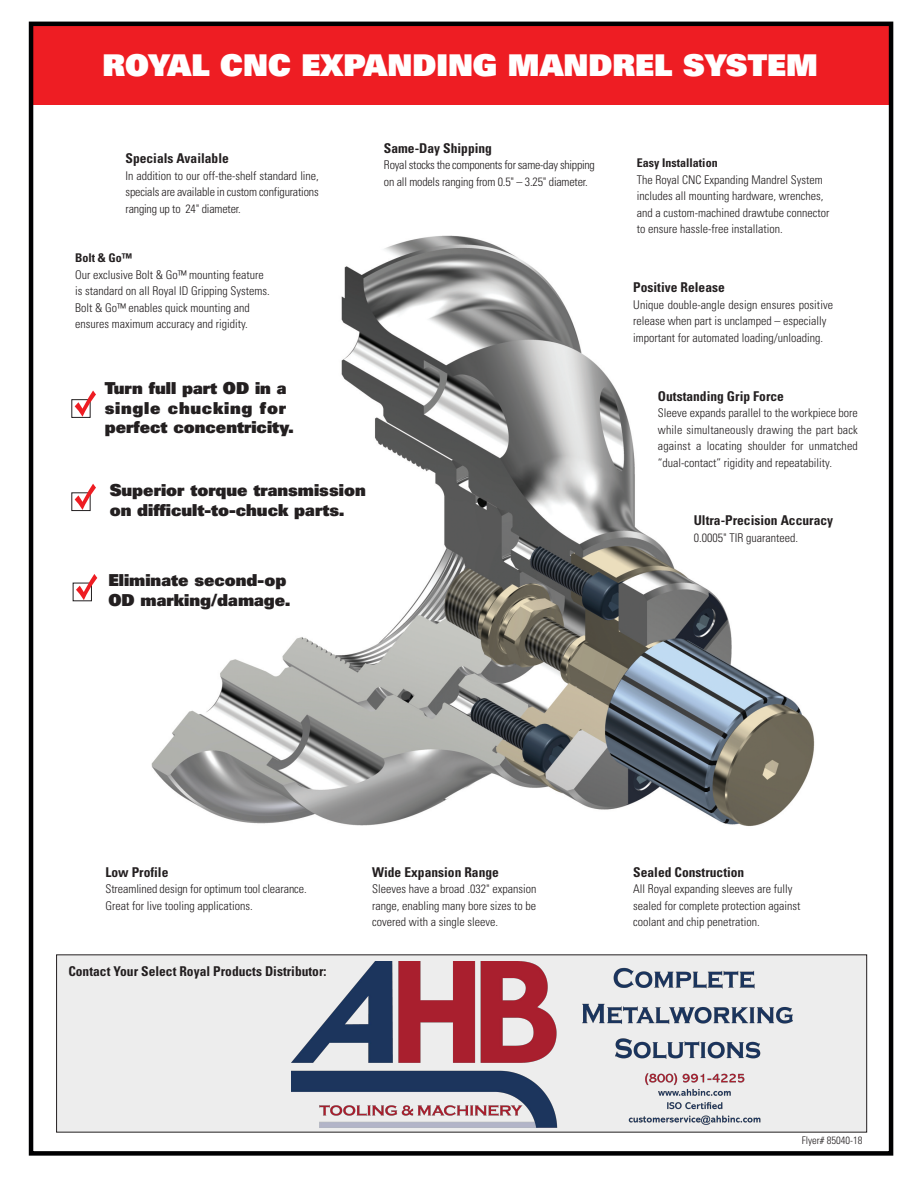
<style>
.page{position:relative;width:922px;height:1187px;background:#fff}
.page>*{position:absolute;margin:0;border:0;box-sizing:border-box;transform-origin:0 0}
.t1{font:900 30px "Univers";color:#fff}
.t2{font:900 16.5px/19.8px "Univers";color:#231f20}
.t3{font:700 condensed 13.5px "Univers";color:#231f20}
.t4{font:300 condensed 12px/16.5px "Univers";color:#231f20}
.t5{font:300 condensed 12px/16.5px "Univers";letter-spacing:-.02em;color:#231f20}
.t6{font:700 condensed 12px "Univers";color:#231f20}
.t7{font:300 condensed 10.5px "Univers";color:#231f20}
</style>
<div class="page">
<img style="left:151px;top:235px;width:664px;height:591px">
<div style="left:57px;top:955px;width:809px;height:177px;background:#ededed"></div>
<div style="left:29px;top:26px;width:861px;height:79px;background:#ee1d23"></div>
<div style="left:29px;top:22px;width:864px;height:1134px;border:4px solid #000001"></div>
<div style="left:71px;top:492px;width:19px;height:19px;border:1px solid #231f20"></div>
<svg style="left:75px;top:484px;width:21px;height:26px"></svg>
<svg style="left:76px;top:574px;width:21px;height:26px"></svg>
<div style="left:71px;top:399px;width:19px;height:19px;border:1px solid #231f20"></div>
<svg style="left:75px;top:391px;width:21px;height:26px"></svg>
<img style="left:292px;top:961px;width:500px;height:172px">
<h1 class="t1" style="left:102px;top:55px;width:716px">ROYAL CNC EXPANDING MANDREL SYSTEM</h1>
<p class="t3" style="left:125px;top:154px;width:105px">Specials Available</p>
<p class="t4" style="left:125px;top:168px;width:195px;text-align:justify">In addition to our off-the-shelf standard line, specials are available in custom configurations ranging up to 24" diameter.</p>
<p class="t6" style="left:75px;top:253px;width:58px">Bolt &amp; Go™</p>
<p class="t4" style="left:75px;top:267px;width:196px">Our exclusive Bolt &amp; Go™ mounting feature is standard on all Royal ID Gripping Systems.<br>Bolt &amp; Go™ enables quick mounting and ensures maximum accuracy and rigidity.</p>
<p class="t3" style="left:384px;top:143px;width:109px">Same-Day Shipping</p>
<p class="t5" style="left:384px;top:158px;width:212px">Royal stocks the components for same-day shipping on all models ranging from 0.5" – 3.25" diameter.</p>
<h2 class="t2" style="left:105px;top:380px;width:191px">Turn full part OD in a single chucking for perfect concentricity.</h2>
<h2 class="t2" style="left:110px;top:482px;width:257px">Superior torque transmission on difficult-to-chuck parts.</h2>
<h2 class="t2" style="left:108px;top:572px;width:184px">Eliminate second-op<br>OD marking/damage.</h2>
<p class="t6" style="left:637px;top:159px;width:82px">Easy Installation</p>
<p class="t4" style="left:637px;top:172px;width:194px">The Royal CNC Expanding Mandrel System includes all mounting hardware, wrenches, and a custom-machined drawtube connector to ensure hassle-free installation.</p>
<p class="t3" style="left:633px;top:282px;width:93px">Positive Release</p>
<p class="t4" style="left:633px;top:297px;width:201px">Unique double-angle design ensures positive release when part is unclamped – especially important for automated loading/unloading.</p>
<p class="t3" style="left:658px;top:391px;width:127px">Outstanding Grip Force</p>
<p class="t4" style="left:658px;top:406px;width:201px;text-align:justify">Sleeve expands parallel to the workpiece bore while simultaneously drawing the part back against a locating shoulder for unmatched “dual-contact” rigidity and repeatability.</p>
<p class="t3" style="left:693px;top:516px;width:141px">Ultra-Precision Accuracy</p>
<p class="t4" style="left:693px;top:530px;width:106px">0.0005" TIR guaranteed.</p>
<p class="t3" style="left:105px;top:867px;width:65px">Low Profile</p>
<p class="t4" style="left:105px;top:882px;width:203px">Streamlined design for optimum tool clearance.<br>Great for live tooling applications.</p>
<p class="t3" style="left:68px;top:966px;width:260px">Contact Your Select Royal Products Distributor:</p>
<p class="t3" style="left:372px;top:867px;width:128px">Wide Expansion Range</p>
<p class="t4" style="left:372px;top:882px;width:166px;text-align:justify">Sleeves have a broad .032" expansion range, enabling many bore sizes to be covered with a single sleeve.</p>
<p class="t3" style="left:633px;top:867px;width:113px">Sealed Construction</p>
<p class="t4" style="left:633px;top:882px;width:169px">All Royal expanding sleeves are fully sealed for complete protection against coolant and chip penetration.</p>
<p class="t7" style="left:801px;top:1137px;width:62px">Flyer# 85040-18</p>
</div>
